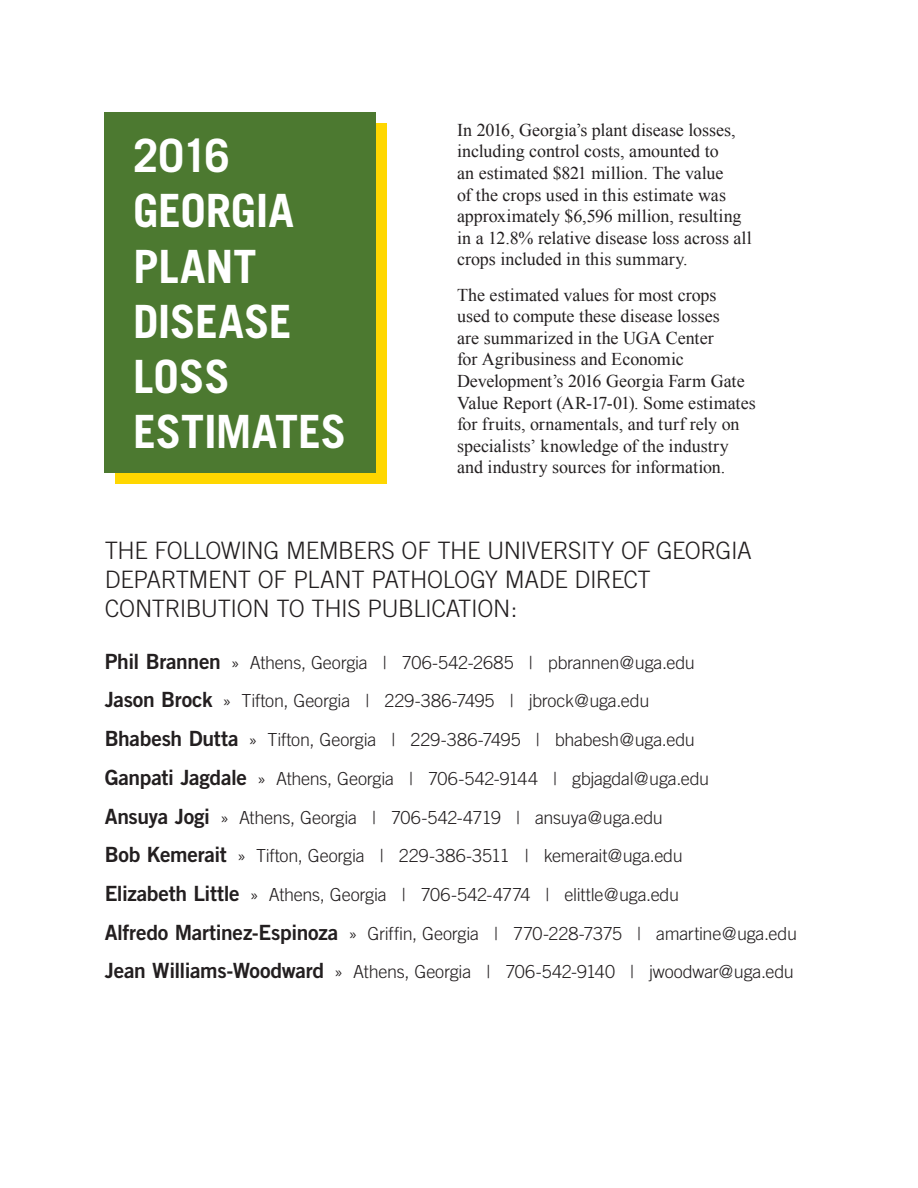
<style>
.page{position:relative;width:918px;height:1188px;background:#fff}
.page>*{position:absolute;margin:0;border:0;box-sizing:border-box;transform-origin:0 0}
.t1{font:700 45.9px/55.1px "Trade Gothic";letter-spacing:-.005em;color:#fff}
.t2{font:300 24px/28.8px "Trade Gothic";letter-spacing:-.02em;color:#231f20}
.t3{font:300 18px "Trade Gothic";letter-spacing:-.015em;color:#231f20}
.t4{font:18px/21.6px "Times New Roman";color:#231f20}
.s1{font-family:"Trade Gothic Bold Two";font-weight:400;font-size:21px}
</style>
<div class="page">
<div style="left:116px;top:123px;width:271px;height:360px;background:#ffd700"></div>
<div style="left:105px;top:112px;width:271px;height:360px;background:#4c7930"></div>
<p class="t1" style="left:133px;top:128px;width:215px">2016<br>GEORGIA<br>PLANT<br>DISEASE<br>LOSS<br>ESTIMATES</p>
<p class="t4" style="left:457px;top:119px;width:296px">In 2016, Georgia’s plant disease losses, including control costs, amounted to<br>an estimated $821 million. The value<br>of the crops used in this estimate was approximately $6,596 million, resulting in a 12.8% relative disease loss across all crops included in this summary.</p>
<p class="t4" style="left:457px;top:283px;width:300px">The estimated values for most crops<br>used to compute these disease losses<br>are summarized in the UGA Center<br>for Agribusiness and Economic Development’s 2016 Georgia Farm Gate Value Report (AR-17-01). Some estimates for fruits, ornamentals, and turf rely on specialists’ knowledge of the industry and industry sources for information.</p>
<p class="t2" style="left:105px;top:536px;width:649px">THE FOLLOWING MEMBERS OF THE UNIVERSITY OF GEORGIA<br>DEPARTMENT OF PLANT PATHOLOGY MADE DIRECT<br>CONTRIBUTION TO THIS PUBLICATION:</p>
<p class="t3" style="left:105px;top:652px;width:592px"><span class="s1">Phil Brannen</span> » Athens, Georgia | 706-542-2685 | pbrannen@uga.edu</p>
<p class="t3" style="left:105px;top:690px;width:546px"><span class="s1">Jason Brock</span> » Tifton, Georgia | 229-386-7495 | jbrock@uga.edu</p>
<p class="t3" style="left:105px;top:729px;width:592px"><span class="s1">Bhabesh Dutta</span> » Tifton, Georgia | 229-386-7495 | bhabesh@uga.edu</p>
<p class="t3" style="left:105px;top:768px;width:606px"><span class="s1">Ganpati Jagdale</span> » Athens, Georgia | 706-542-9144 | gbjagdal@uga.edu</p>
<p class="t3" style="left:105px;top:806px;width:560px"><span class="s1">Ansuya Jogi</span> » Athens, Georgia | 706-542-4719 | ansuya@uga.edu</p>
<p class="t3" style="left:105px;top:845px;width:580px"><span class="s1">Bob Kemerait</span> » Tifton, Georgia | 229-386-3511 | kemerait@uga.edu</p>
<p class="t3" style="left:105px;top:884px;width:576px"><span class="s1">Elizabeth Little</span> » Athens, Georgia | 706-542-4774 | elittle@uga.edu</p>
<p class="t3" style="left:105px;top:923px;width:694px"><span class="s1">Alfredo Martinez-Espinoza</span> » Griffin, Georgia | 770-228-7375 | amartine@uga.edu</p>
<p class="t3" style="left:105px;top:961px;width:691px"><span class="s1">Jean Williams-Woodward</span> » Athens, Georgia | 706-542-9140 | jwoodwar@uga.edu</p>
</div>
